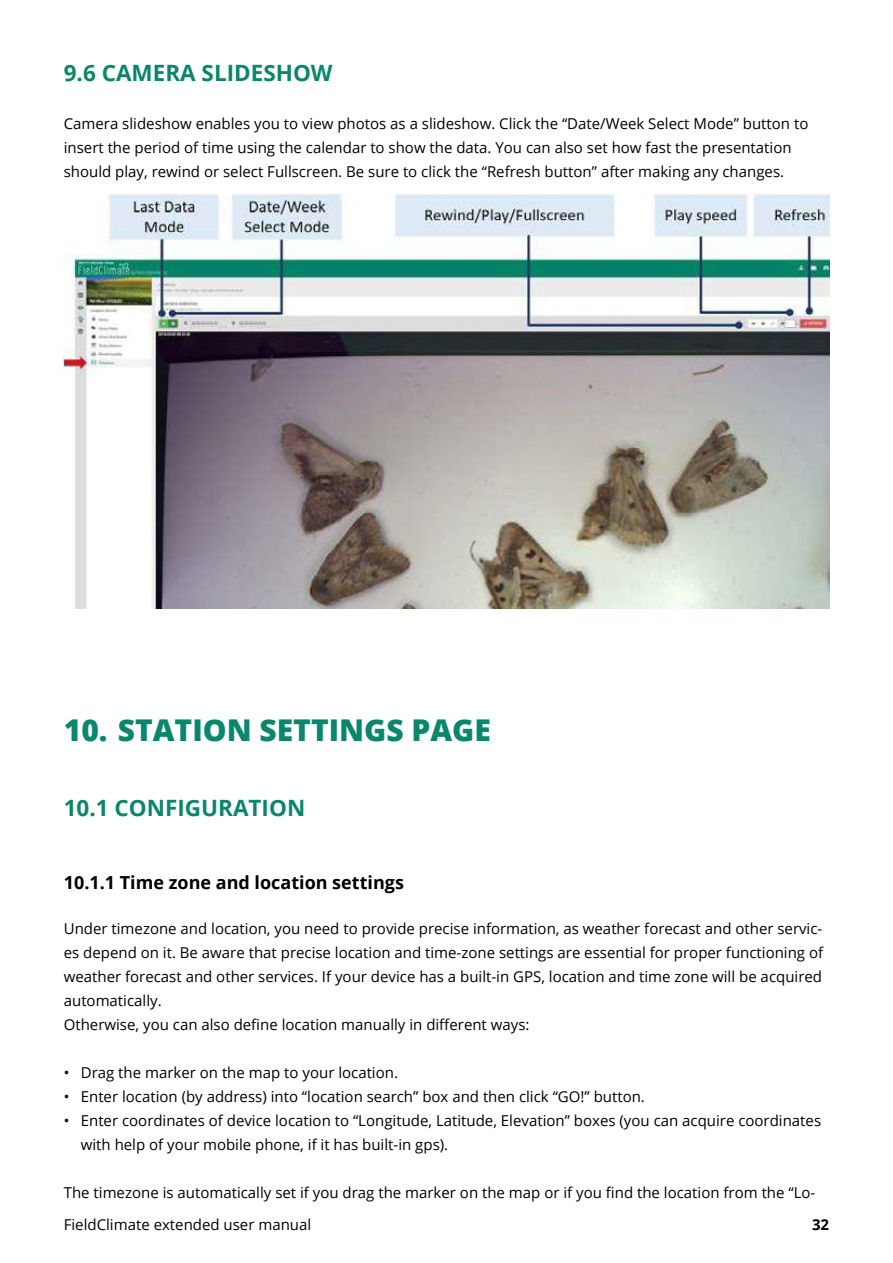
<style>
.page{position:relative;width:893px;height:1263px;background:#fff}
.page>*{position:absolute;margin:0;border:0;box-sizing:border-box;transform-origin:0 0}
.t1{font:800 30px "Open Sans";color:#0a876b}
.t2{font:700 22.5px "Open Sans";color:#0a876b}
.t3{font:700 18px "Open Sans";color:#000}
.t4{font:15px/24px "Open Sans";color:#000}
.t5{font:700 15px "Open Sans";color:#000}
</style>
<div class="page">
<img style="left:64px;top:195px;width:765px;height:413px">
<h2 class="t2" style="left:64px;top:57px;width:270px">9.6 CAMERA SLIDESHOW</h2>
<p class="t4" style="left:64px;top:111px;width:746px">Camera slideshow enables you to view photos as a slideshow. Click the “Date/Week Select Mode” button to insert the period of time using the calendar to show the data. You can also set how fast the presentation should play, rewind or select Fullscreen. Be sure to click the “Refresh button” after making any changes.</p>
<h1 class="t1" style="left:64px;top:707px;width:429px">10. STATION SETTINGS PAGE</h1>
<h2 class="t2" style="left:64px;top:792px;width:243px">10.1 CONFIGURATION</h2>
<p class="t3" style="left:64px;top:869px;width:342px">10.1.1 Time zone and location settings</p>
<p class="t4" style="left:64px;top:916px;width:761px">Under timezone and location, you need to provide precise information, as weather forecast and other servic&shy;es depend on it. Be aware that precise location and time-zone settings are essential for proper functioning of weather forecast and other services. If your device has a built-in GPS, location and time zone will be acquired automatically.<br>Otherwise, you can also define location manually in different ways:</p>
<p class="t4" style="left:64px;top:1060px;width:336px">• Drag the marker on the map to your location.</p>
<p class="t4" style="left:64px;top:1084px;width:583px">• Enter location (by address) into “location search” box and then click “GO!” button.</p>
<p class="t4" style="left:81px;top:1108px;width:742px;text-indent:-17px">• Enter coordinates of device location to “Longitude, Latitude, Elevation” boxes (you can acquire coordinates with help of your mobile phone, if it has built-in gps).</p>
<p class="t4" style="left:64px;top:1180px;width:753px">The timezone is automatically set if you drag the marker on the map or if you find the location from the “Lo-</p>
<p class="t4" style="left:64px;top:1212px;width:249px">FieldClimate extended user manual</p>
<p class="t5" style="left:812px;top:1214px;width:19px">32</p>
</div>
